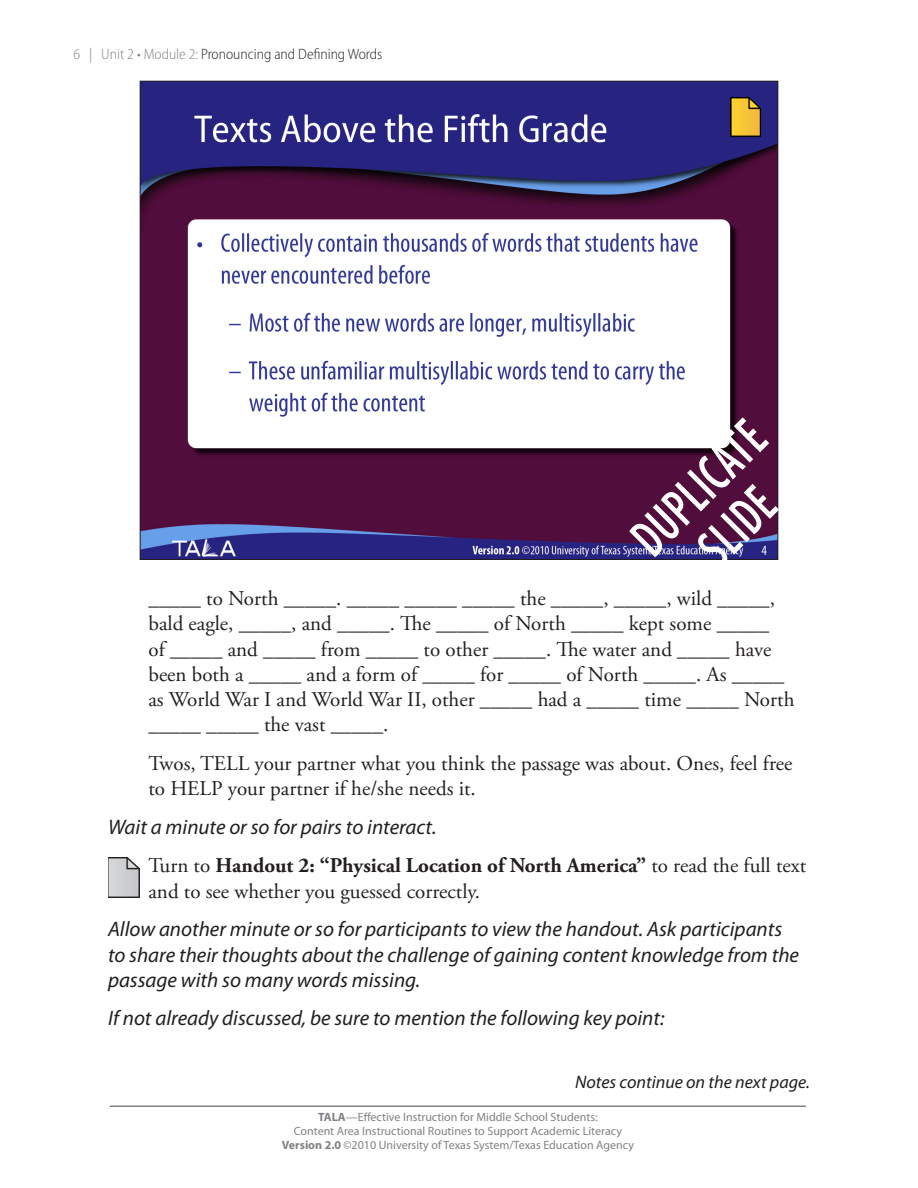
<style>
.page{position:relative;width:918px;height:1188px;background:#fff}
.page>*{position:absolute;margin:0;border:0;box-sizing:border-box;transform-origin:0 0}
.t1{font:600 condensed 54.9px/54px "Myriad Pro";color:#fff;text-align:center;scale:.82 1}
.Text{font:21px/25.2px "Adobe Garamond Pro";color:#231f20}
.Directive{font:italic 21px/25.2px "Myriad Pro";color:#231f20}
.Text_Handout{font:21px/25.2px "Adobe Garamond Pro";color:#231f20}
.Notes_Continue{font:italic 18px "Myriad Pro";color:#231f20}
.t2{font:300 semi-condensed 15px "Myriad Pro";color:#231f20}
.t3{font:12px/14.4px "Myriad Pro";color:#808285;text-align:center}
.s1{color:#808285}
.s2{font-weight:700}
</style>
<div class="page">
<hr style="left:110px;top:1106px;width:696px;height:1px;background:#808285">
<img style="left:142px;top:83px;width:634px;height:475px">
<img style="left:108px;top:857px;width:31px;height:40px">
<p class="t2" style="left:74px;top:46px;width:310px"><span class="s1">6 | Unit 2 • Module 2:</span> Pronouncing and Defining Words</p>
<p class="t1" style="left:622px;top:528px;width:203px;rotate:-45deg">DUPLICATE<br>SLIDE</p>
<p class="Text" style="left:148px;top:587px;width:648px">_____ to North _____. _____ _____ _____ the _____, _____, wild _____, bald eagle, _____, and _____. The _____ of North _____ kept some _____<br>of _____ and _____ from _____ to other _____. The water and _____ have been both a _____ and a form of _____ for _____ of North _____. As _____ as World War I and World War II, other _____ had a _____ time _____ North _____ _____ the vast _____.</p>
<p class="Text" style="left:148px;top:751px;width:645px">Twos, TELL your partner what you think the passage was about. Ones, feel free to HELP your partner if he/she needs it.</p>
<p class="Directive" style="left:108px;top:815px;width:330px">Wait a minute or so for pairs to interact.</p>
<p class="Text_Handout" style="left:148px;top:854px;width:659px">Turn to <span class="s2">Handout 2: “Physical Location of North America”</span> to read the full text and to see whether you guessed correctly.</p>
<p class="Directive" style="left:108px;top:917px;width:693px">Allow another minute or so for participants to view the handout. Ask participants to share their thoughts about the challenge of gaining content knowledge from the passage with so many words missing.</p>
<p class="Directive" style="left:108px;top:1006px;width:558px">If not already discussed, be sure to mention the following key point:</p>
<p class="Notes_Continue" style="left:575px;top:1072px;width:236px">Notes continue on the next page.</p>
<p class="t3" style="left:282px;top:1110px;width:354px"><span class="s2">TALA</span>—Effective Instruction for Middle School Students:<br>Content Area Instructional Routines to Support Academic Literacy<br><span class="s2">Version 2.0</span> ©2010 University of Texas System/Texas Education Agency</p>
</div>
